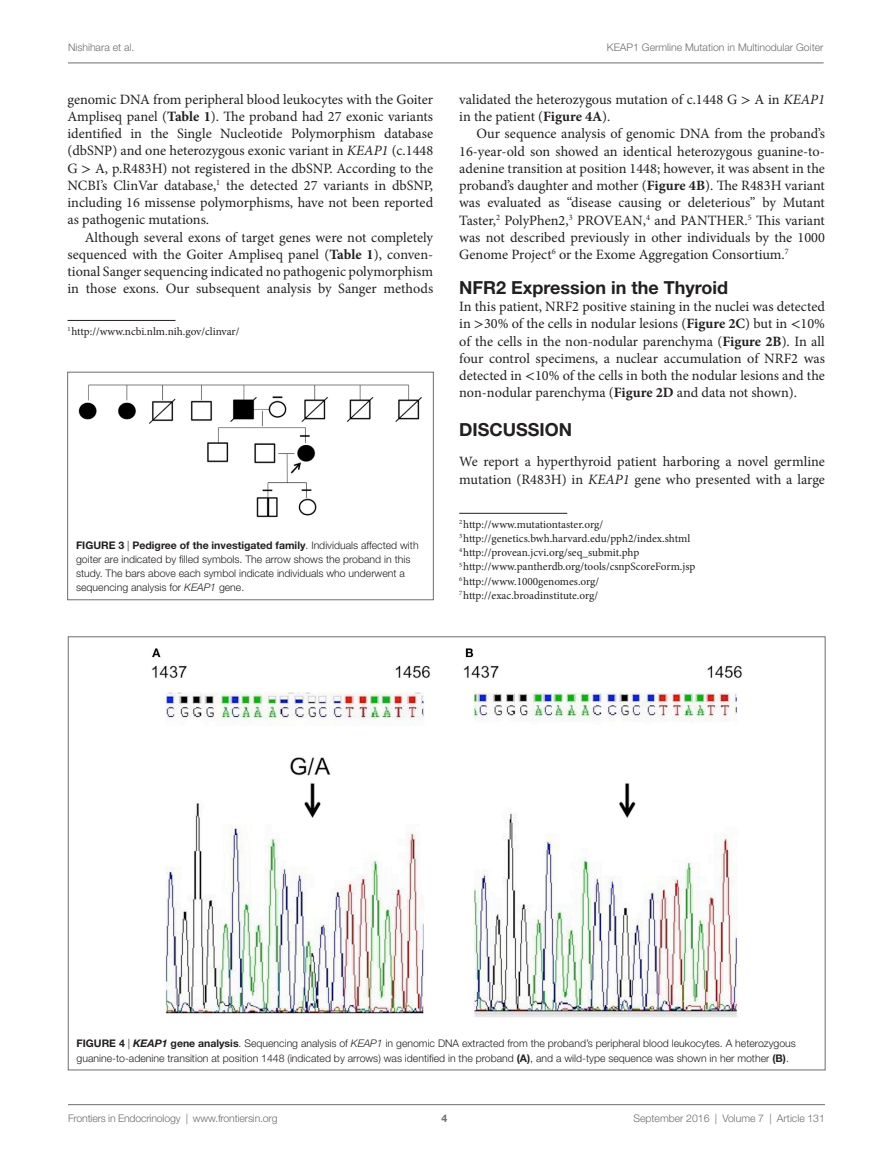
<style>
.page{position:relative;width:893px;height:1170px;background:#fff}
.page>*{position:absolute;margin:0;border:0;box-sizing:border-box;transform-origin:0 0}
.t1{font:700 18px "Helvetica Neue LT Std";color:#231f20}
.t2{font:14.25px/17.2px "Minion Pro";color:#231f20;text-align:justify}
.t3{font:11.25px/14.2px "Minion Pro";letter-spacing:-.005em;color:#231f20}
.t4{font:300 10.5px/14.2px "Helvetica Neue LT Std";color:#231f20}
.t5{font:300 10.5px "Helvetica Neue LT Std";color:#6c6d70}
.t6{font:700 10.5px "Helvetica Neue LT Std";color:#6c6d70}
.s1{font-weight:700}
.s2{font-style:italic}
.s3{font-family:"STIX General"}
.s4{font-weight:700;font-style:italic}
</style>
<div class="page">
<img style="left:152px;top:648px;width:590px;height:369px">
<img style="left:78px;top:384px;width:344px;height:134px">
<div style="left:67px;top:372px;width:367px;height:228px;border:1px solid #6c6d70"></div>
<hr style="left:68px;top:63px;width:756px;height:1px;background:#6c6d70">
<hr style="left:68px;top:1104px;width:757px;height:1px;background:#6c6d70">
<hr style="left:68px;top:320px;width:108px;height:1px;background:#231f20">
<hr style="left:459px;top:513px;width:108px;height:1px;background:#231f20">
<p class="t5" style="left:68px;top:41px;width:68px">Nishihara et al.</p>
<p class="t5" style="left:607px;top:41px;width:218px">KEAP1 Germline Mutation in Multinodular Goiter</p>
<p class="t2" style="left:67px;top:90px;width:367px">genomic DNA from peripheral blood leukocytes with the Goiter Ampliseq panel (<span class="s1">Table 1</span>). The proband had 27 exonic variants identified in the Single Nucleotide Polymorphism database (dbSNP) and one heterozygous exonic variant in <span class="s2">KEAP1</span> (c.1448<br>G <span class="s3">&gt;</span> A, p.R483H) not registered in the dbSNP. According to the NCBI’s ClinVar database,<sup>1</sup> the detected 27 variants in dbSNP, including 16 missense polymorphisms, have not been reported as pathogenic mutations.</p>
<p class="t2" style="left:67px;top:228px;width:367px;text-indent:17px">Although several exons of target genes were not completely sequenced with the Goiter Ampliseq panel (<span class="s1">Table 1</span>), conven&shy;tional Sanger sequencing indicated no pathogenic polymorphism in those exons. Our subsequent analysis by Sanger methods</p>
<p class="t3" style="left:68px;top:324px;width:174px"><sup>1</sup>http://www.ncbi.nlm.nih.gov/clinvar/</p>
<p class="t4" style="left:76px;top:537px;width:344px"><span class="s1">FIGURE 3</span> | <span class="s1">Pedigree of the investigated family</span>. Individuals affected with goiter are indicated by filled symbols. The arrow shows the proband in this study. The bars above each symbol indicate individuals who underwent a sequencing analysis for <span class="s2">KEAP1</span> gene.</p>
<p class="t2" style="left:459px;top:91px;width:367px">validated the heterozygous mutation of c.1448 G <span class="s3">&gt;</span> A in <span class="s2">KEAP1 </span>in the patient (<span class="s1">Figure 4A</span>).</p>
<p class="t2" style="left:459px;top:125px;width:367px;text-indent:17px">Our sequence analysis of genomic DNA from the proband’s 16-year-old son showed an identical heterozygous guanine-to&shy;adenine transition at position 1448; however, it was absent in the proband’s daughter and mother (<span class="s1">Figure 4B</span>). The R483H variant was evaluated as “disease causing or deleterious” by Mutant Taster,<sup>2</sup> PolyPhen2,<sup>3</sup> PROVEAN,<sup>4</sup> and PANTHER.<sup>5</sup> This variant was not described previously in other individuals by the 1000<br>Genome Project<sup>6</sup> or the Exome Aggregation Consortium.<sup>7</sup></p>
<p class="t1" style="left:459px;top:276px;width:271px">NFR2 Expression in the Thyroid</p>
<p class="t2" style="left:459px;top:298px;width:367px">In this patient, NRF2 positive staining in the nuclei was detected in <span class="s3">&gt;</span>30% of the cells in nodular lesions (<span class="s1">Figure 2C</span>) but in <span class="s3">&lt;</span>10% of the cells in the non-nodular parenchyma (<span class="s1">Figure 2B</span>). In all four control specimens, a nuclear accumulation of NRF2 was detected in <span class="s3">&lt;</span>10% of the cells in both the nodular lesions and the non-nodular parenchyma (<span class="s1">Figure 2D</span> and data not shown).</p>
<p class="t1" style="left:459px;top:419px;width:115px">DISCUSSION</p>
<p class="t2" style="left:459px;top:453px;width:367px">We report a hyperthyroid patient harboring a novel germline mutation (R483H) in <span class="s2">KEAP1</span> gene who presented with a large</p>
<p class="t3" style="left:459px;top:517px;width:238px"><sup>2</sup>http://www.mutationtaster.org/ <sup>3</sup>http://genetics.bwh.harvard.edu/pph2/index.shtml <sup>4</sup>http://provean.jcvi.org/seq_submit.php <sup>5</sup>http://www.pantherdb.org/tools/csnpScoreForm.jsp <sup>6</sup>http://www.1000genomes.org/ <sup>7</sup>http://exac.broadinstitute.org/</p>
<p class="t4" style="left:77px;top:1036px;width:721px"><span class="s1">FIGURE 4</span> | <span class="s4">KEAP1</span> <span class="s1">gene analysis</span>. Sequencing analysis of <span class="s2">KEAP1</span> in genomic DNA extracted from the proband’s peripheral blood leukocytes. A heterozygous guanine-to-adenine transition at position 1448 (indicated by arrows) was identified in the proband <span class="s1">(A)</span>, and a wild-type sequence was shown in her mother <span class="s1">(B)</span>.</p>
<p class="t5" style="left:68px;top:1111px;width:211px">Frontiers in Endocrinology | www.frontiersin.org</p>
<p class="t5" style="left:633px;top:1111px;width:193px">September 2016 | Volume 7 | Article 131</p>
<p class="t6" style="left:441px;top:1111px;width:7px">4</p>
</div>
